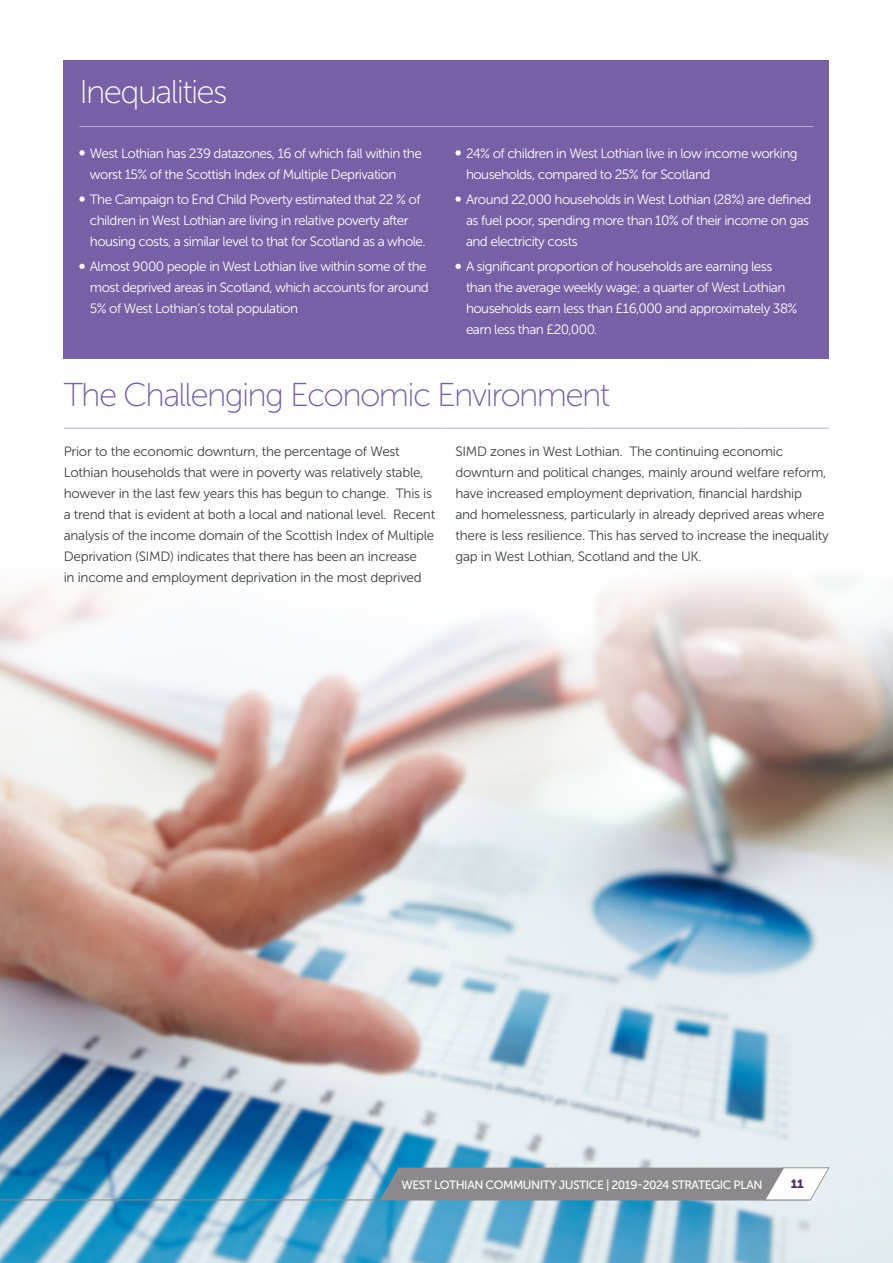
<style>
.page{position:relative;width:893px;height:1263px;background:#fff}
.page>*{position:absolute;margin:0;border:0;box-sizing:border-box;transform-origin:0 0}
.t1{font:33px "Museo Sans 100";letter-spacing:-.05em;color:#7760a6}
.t2{font:33px "Museo Sans 100";letter-spacing:-.05em;color:#fff}
.t3{font:13.5px/21px "Museo Sans 300";letter-spacing:-.04em;color:#fff}
.t4{font:13.5px/21px "Museo Sans 300";letter-spacing:-.02em;color:#3d4145}
.t5{font:12px "Museo Sans 500";letter-spacing:-.04em;color:#fff}
.t6{font:12px "Museo Sans 900";color:#522d70}
</style>
<div class="page">
<img style="left:0;top:192px;width:893px;height:1071px">
<hr style="left:0;top:1200px;width:809px;height:1px;background:#8b898c">
<svg style="left:380px;top:1167px;width:449px;height:33px;background:#96979b"></svg>
<div style="left:64px;top:60px;width:765px;height:299px;background:#7760a6"></div>
<hr style="left:79px;top:126px;width:735px;height:1px;background:#bbafd2">
<svg style="left:79px;top:150px;width:6px;height:5px"></svg>
<svg style="left:79px;top:196px;width:6px;height:6px"></svg>
<svg style="left:79px;top:264px;width:6px;height:5px"></svg>
<svg style="left:455px;top:150px;width:6px;height:5px"></svg>
<svg style="left:455px;top:196px;width:6px;height:6px"></svg>
<svg style="left:455px;top:264px;width:6px;height:5px"></svg>
<hr style="left:64px;top:428px;width:765px;height:1px;background:#bbafd2">
<p class="t2" style="left:79px;top:74px;width:150px">Inequalities</p>
<p class="t3" style="left:90px;top:143px;width:333px">West Lothian has 239 datazones, 16 of which fall within the worst 15% of the Scottish Index of Multiple Deprivation</p>
<p class="t3" style="left:90px;top:189px;width:338px">The Campaign to End Child Poverty estimated that 22 % of children in West Lothian are living in relative poverty after housing costs, a similar level to that for Scotland as a whole.</p>
<p class="t3" style="left:90px;top:256px;width:340px">Almost 9000 people in West Lothian live within some of the most deprived areas in Scotland, which accounts for around<br>5% of West Lothian’s total population</p>
<p class="t3" style="left:466px;top:143px;width:333px">24% of children in West Lothian live in low income working households, compared to 25% for Scotland</p>
<p class="t3" style="left:466px;top:189px;width:347px">Around 22,000 households in West Lothian (28%) are defined as fuel poor, spending more than 10% of their income on gas and electricity costs</p>
<p class="t3" style="left:466px;top:256px;width:333px">A significant proportion of households are earning less than the average weekly wage; a quarter of West Lothian households earn less than £16,000 and approximately 38% earn less than £20,000.</p>
<p class="t1" style="left:64px;top:377px;width:548px">The Challenging Economic Environment</p>
<p class="t4" style="left:64px;top:440px;width:373px">Prior to the economic downturn, the percentage of West Lothian households that were in poverty was relatively stable, however in the last few years this has begun to change. This is a trend that is evident at both a local and national level. Recent analysis of the income domain of the Scottish Index of Multiple Deprivation (SIMD) indicates that there has been an increase<br>in income and employment deprivation in the most deprived</p>
<p class="t4" style="left:455px;top:440px;width:375px">SIMD zones in West Lothian. The continuing economic downturn and political changes, mainly around welfare reform, have increased employment deprivation, financial hardship<br>and homelessness, particularly in already deprived areas where there is less resilience. This has served to increase the inequality gap in West Lothian, Scotland and the UK.</p>
<p class="t5" style="left:402px;top:1178px;width:362px">WEST LOTHIAN COMMUNITY JUSTICE | 2019-2024 STRATEGIC PLAN</p>
<p class="t6" style="left:791px;top:1177px;width:15px">11</p>
</div>
